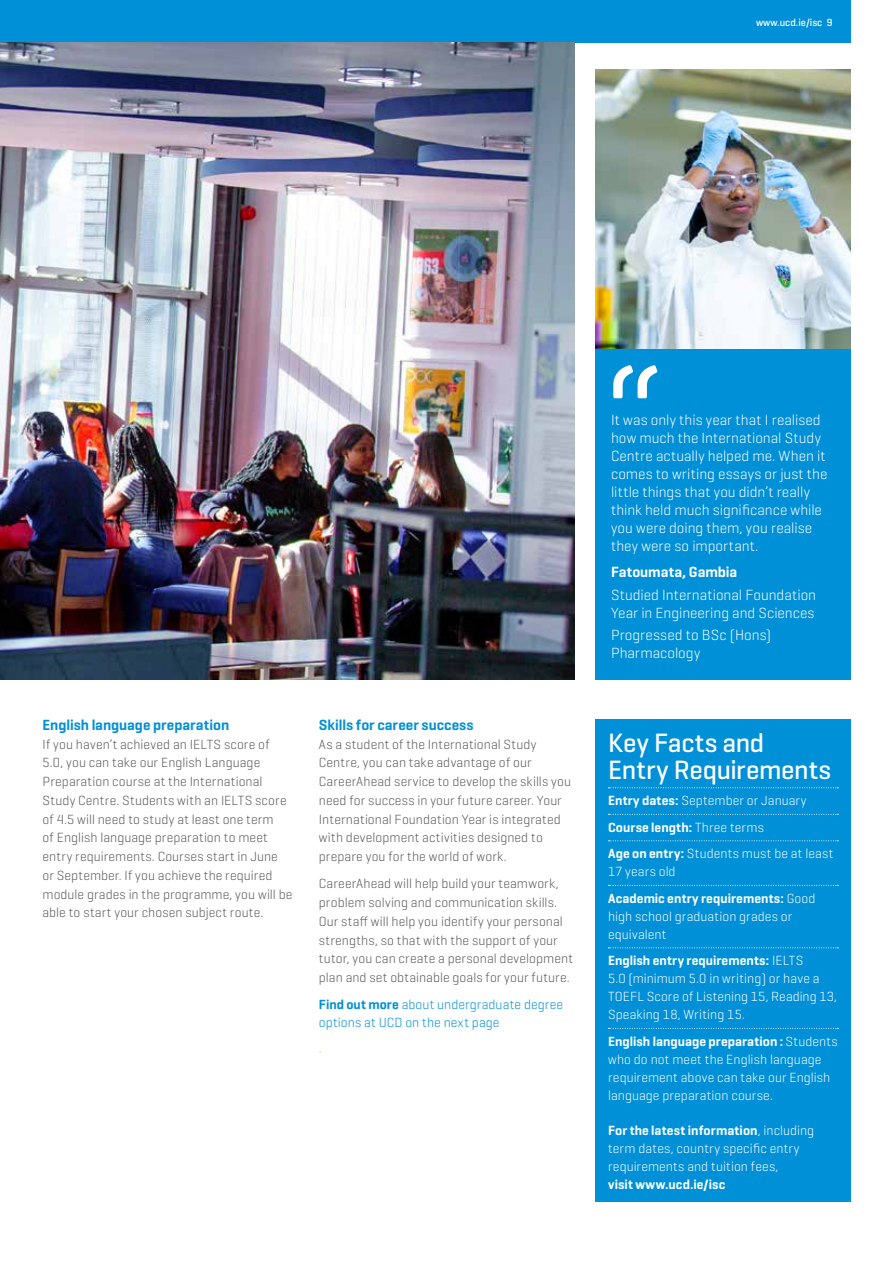
<style>
.page{position:relative;width:893px;height:1263px;background:#fff}
.page>*{position:absolute;margin:0;border:0;box-sizing:border-box;transform-origin:0 0}
.t1{font:500 27px/27px "Geogrotesque";letter-spacing:-.01em;color:#fff}
.t2{font:300 15px/18px "Geogrotesque";color:#fff}
.t3{font:600 15px "Geogrotesque";color:#0090d7}
.t4{font:600 15px "Geogrotesque";color:#fff}
.t5{font:300 13.5px/18.8px "Geogrotesque";letter-spacing:.005em;color:#575756}
.t6{font:300 13.5px/18px "Geogrotesque";letter-spacing:.005em;color:#fff}
.t7{font:300 13.5px/18px "Geogrotesque";letter-spacing:.005em;color:#0090d7}
.t8{font:600 13.5px/26.5px "Geogrotesque";letter-spacing:.005em;color:#fff}
.t9{font:300 13.5px "Geogrotesque";color:#99c555}
.t10{font:500 10.5px "Geogrotesque";color:#fff}
.s1{font-weight:600}
.s2{font-weight:300}
</style>
<div class="page">
<div style="left:0;top:0;width:850px;height:43px;background:#0090d7"></div>
<img style="left:0;top:43px;width:574px;height:636px">
<div style="left:595px;top:719px;width:255px;height:482px;background:#0090d7"></div>
<svg style="left:608px;top:787px;width:230px;height:1px"></svg>
<svg style="left:608px;top:814px;width:230px;height:1px"></svg>
<svg style="left:608px;top:840px;width:230px;height:1px"></svg>
<svg style="left:608px;top:885px;width:230px;height:1px"></svg>
<svg style="left:608px;top:947px;width:230px;height:1px"></svg>
<svg style="left:608px;top:1028px;width:230px;height:1px"></svg>
<div style="left:595px;top:348px;width:255px;height:331px;background:#0090d7"></div>
<img style="left:595px;top:69px;width:255px;height:279px">
<svg style="left:613px;top:365px;width:45px;height:33px"></svg>
<p class="t10" style="left:756px;top:16px;width:78px">www.ucd.ie/isc 9</p>
<p class="t3" style="left:43px;top:715px;width:188px">English language preparation</p>
<p class="t5" style="left:43px;top:734px;width:251px">If you haven’t achieved an IELTS score of 5.0, you can take our English Language Preparation course at the International Study Centre. Students with an IELTS score of 4.5 will need to study at least one term<br>of English language preparation to meet entry requirements. Courses start in June or September. If you achieve the required module grades in the programme, you will be able to start your chosen subject route.</p>
<p class="t3" style="left:319px;top:715px;width:156px">Skills for career success</p>
<p class="t5" style="left:319px;top:734px;width:254px">As a student of the International Study Centre, you can take advantage of our CareerAhead service to develop the skills you need for success in your future career. Your International Foundation Year is integrated with development activities designed to prepare you for the world of work.</p>
<p class="t5" style="left:319px;top:874px;width:256px">CareerAhead will help build your teamwork, problem solving and communication skills.<br>Our staff will help you identify your personal strengths, so that with the support of your tutor, you can create a personal development plan and set obtainable goals for your future.</p>
<p class="t7" style="left:319px;top:995px;width:246px"><span class="s1">Find out more</span> about undergraduate degree options at UCD on the next page</p>
<p class="t9" style="left:319px;top:1040px;width:4px">.</p>
<p class="t2" style="left:611px;top:410px;width:218px">It was only this year that I realised how much the International Study Centre actually helped me. When it comes to writing essays or just the little things that you didn’t really think held much significance while you were doing them, you realise they were so important.</p>
<p class="t4" style="left:611px;top:563px;width:128px">Fatoumata, Gambia</p>
<p class="t2" style="left:611px;top:585px;width:207px">Studied International Foundation<br>Year in Engineering and Sciences</p>
<p class="t2" style="left:611px;top:625px;width:162px">Progressed to BSc (Hons)<br>Pharmacology</p>
<h1 class="t1" style="left:608px;top:728px;width:225px">Key Facts and<br>Entry Requirements</h1>
<p class="t6" style="left:608px;top:787px;width:227px;line-height:26.5px"><span class="s1">Entry dates:</span> September or January<br><span class="s1">Course length:</span> Three terms<br><span class="s1">Age on entry:</span> Students must be at least</p>
<p class="t8" style="left:608px;top:858px;width:209px"><span class="s2">17 years old<br></span>Academic entry requirements: <span class="s2">Good</span></p>
<p class="t6" style="left:608px;top:907px;width:186px">high school graduation grades or equivalent</p>
<p class="t6" style="left:608px;top:951px;width:231px"><span class="s1">English entry requirements:</span> IELTS<br>5.0 (minimum 5.0 in writing) or have a TOEFL Score of Listening 15, Reading 13, Speaking 18, Writing 15.</p>
<p class="t6" style="left:608px;top:1032px;width:231px"><span class="s1">English language preparation :</span> Students who do not meet the English language requirement above can take our English language preparation course.</p>
<p class="t6" style="left:608px;top:1121px;width:208px"><span class="s1">For the latest information</span>, including term dates, country specific entry requirements and tuition fees,</p>
<p class="t8" style="left:608px;top:1171px;width:119px">visit www.ucd.ie/isc</p>
</div>
